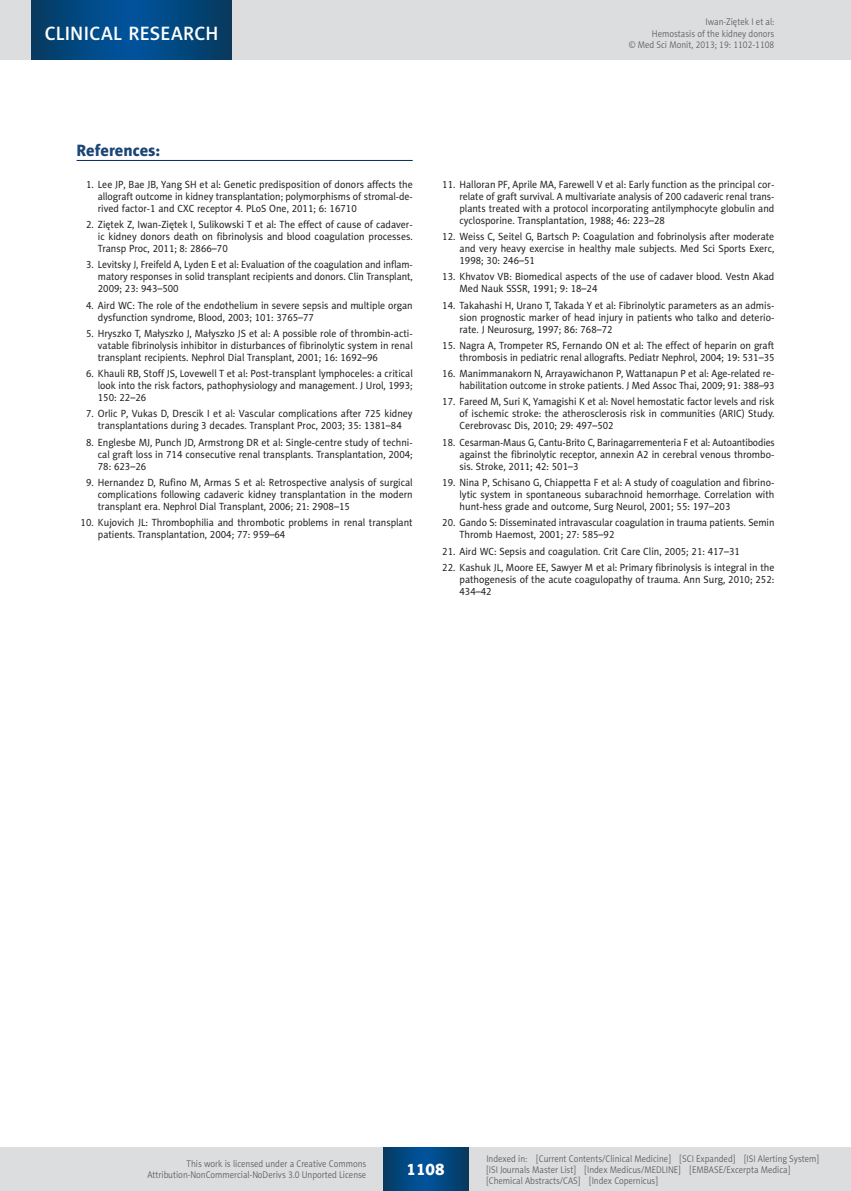
<style>
.page{position:relative;width:851px;height:1191px;background:#fff}
.page>*{position:absolute;margin:0;border:0;box-sizing:border-box;transform-origin:0 0}
.t1{font:19.5px "Naomi Sans EFN Medium";letter-spacing:.015em;color:#fff}
.MSM_Referencje_Tytul{font:16.5px "Naomi Sans EFN Heavy";color:#1a4574}
.t2{font:16.5px "Naomi Sans EFN Heavy";color:#fff}
.MSM_Referencje_punkt{font:10.5px/12px "Naomi Sans EFN";color:#231f20;text-align:justify;scale:.95 1}
.MSM_Referencje_punkt-2{font:10.5px/12px "Naomi Sans EFN";color:#231f20;text-align:right;scale:.94 1}
.MSM_Referencje_punkt-3{font:10.5px/12px "Naomi Sans EFN";color:#231f20;text-align:justify;scale:.92 1}
.MSM_Referencje_punkt-4{font:10.5px/12px "Naomi Sans EFN";color:#231f20;text-align:justify;scale:.93 1}
.t3{font:9.75px/11.2px "Naomi Sans EFN Light";color:#57585a;text-align:right;scale:.9 1}
</style>
<div class="page">
<hr style="left:77px;top:160px;width:335px;height:1px;background:#00295c">
<div style="left:0;top:1148px;width:850px;height:43px;background:#dcdddf"></div>
<svg style="left:383px;top:1148px;width:85px;height:42px;background:#02477e"></svg>
<div style="left:0;top:0;width:850px;height:60px;background:#dcdddf"></div>
<svg style="left:32px;top:0;width:200px;height:60px;background:#02477e"></svg>
<h1 class="t1" style="left:45px;top:22px;width:175px">CLINICAL RESEARCH</h1>
<p class="t3" style="left:628px;top:16px;width:163px">Iwan-Ziętek I et al:<br>Hemostasis of the kidney donors<br>© Med Sci Monit, 2013; 19: 1102-1108</p>
<p class="MSM_Referencje_Tytul" style="left:77px;top:140px;width:85px">References:</p>
<p class="MSM_Referencje_punkt" style="left:98px;top:178px;width:333px;text-indent:-12px">1. Lee JP, Bae JB, Yang SH et al: Genetic predisposition of donors affects the allograft outcome in kidney transplantation; polymorphisms of stromal-de&shy;rived factor-1 and CXC receptor 4. PLoS One, 2011; 6: 16710</p>
<p class="MSM_Referencje_punkt" style="left:98px;top:219px;width:333px;text-indent:-12px">2. Ziętek Z, Iwan-Ziętek I, Sulikowski T et al: The effect of cause of cadaver&shy;ic kidney donors death on fibrinolysis and blood coagulation processes.<br>Transp Proc, 2011; 8: 2866–70</p>
<p class="MSM_Referencje_punkt-4" style="left:98px;top:259px;width:340px;text-indent:-12px">3. Levitsky J, Freifeld A, Lyden E et al: Evaluation of the coagulation and inflam&shy;matory responses in solid transplant recipients and donors. Clin Transplant, 2009; 23: 943–500</p>
<p class="MSM_Referencje_punkt" style="left:98px;top:299px;width:333px;text-indent:-12px">4. Aird WC: The role of the endothelium in severe sepsis and multiple organ dysfunction syndrome, Blood, 2003; 101: 3765–77</p>
<p class="MSM_Referencje_punkt" style="left:98px;top:327px;width:333px;text-indent:-12px">5. Hryszko T, Małyszko J, Małyszko JS et al: A possible role of thrombin-acti&shy;vatable fibrinolysis inhibitor in disturbances of fibrinolytic system in renal transplant recipients. Nephrol Dial Transplant, 2001; 16: 1692–96</p>
<p class="MSM_Referencje_punkt" style="left:98px;top:368px;width:333px;text-indent:-12px">6. Khauli RB, Stoff JS, Lovewell T et al: Post-transplant lymphoceles: a critical look into the risk factors, pathophysiology and management. J Urol, 1993; 150: 22–26</p>
<p class="MSM_Referencje_punkt" style="left:86px;top:408px;width:345px;text-align:center">7. Orlic P, Vukas D, Drescik I et al: Vascular complications after 725 kidney transplantations during 3 decades. Transplant Proc, 2003; 35: 1381–84</p>
<p class="MSM_Referencje_punkt" style="left:98px;top:436px;width:333px;text-indent:-12px">8. Englesbe MJ, Punch JD, Armstrong DR et al: Single-centre study of techni&shy;cal graft loss in 714 consecutive renal transplants. Transplantation, 2004; 78: 623–26</p>
<p class="MSM_Referencje_punkt" style="left:98px;top:476px;width:333px;text-indent:-12px">9. Hernandez D, Rufino M, Armas S et al: Retrospective analysis of surgical complications following cadaveric kidney transplantation in the modern transplant era. Nephrol Dial Transplant, 2006; 21: 2908–15</p>
<p class="MSM_Referencje_punkt" style="left:98px;top:517px;width:333px;text-indent:-17px">10. Kujovich JL: Thrombophilia and thrombotic problems in renal transplant patients. Transplantation, 2004; 77: 959–64</p>
<p class="MSM_Referencje_punkt" style="left:459px;top:178px;width:333px;text-indent:-17px">11. Halloran PF, Aprile MA, Farewell V et al: Early function as the principal cor&shy;relate of graft survival. A multivariate analysis of 200 cadaveric renal trans&shy;plants treated with a protocol incorporating antilymphocyte globulin and cyclosporine. Transplantation, 1988; 46: 223–28</p>
<p class="MSM_Referencje_punkt" style="left:459px;top:231px;width:333px;text-indent:-17px">12. Weiss C, Seitel G, Bartsch P: Coagulation and fobrinolysis after moderate and very heavy exercise in healthy male subjects. Med Sci Sports Exerc, 1998; 30: 246–51</p>
<p class="MSM_Referencje_punkt" style="left:459px;top:271px;width:333px;text-indent:-17px">13. Khvatov VB: Biomedical aspects of the use of cadaver blood. Vestn Akad<br>Med Nauk SSSR, 1991; 9: 18–24</p>
<p class="MSM_Referencje_punkt" style="left:459px;top:299px;width:333px;text-indent:-17px">14. Takahashi H, Urano T, Takada Y et al: Fibrinolytic parameters as an admis&shy;sion prognostic marker of head injury in patients who talko and deterio&shy;rate. J Neurosurg, 1997; 86: 768–72</p>
<p class="MSM_Referencje_punkt" style="left:442px;top:339px;width:351px;text-align:right">15. Nagra A, Trompeter RS, Fernando ON et al: The effect of heparin on graft thrombosis in pediatric renal allografts. Pediatr Nephrol, 2004; 19: 531–35</p>
<p class="MSM_Referencje_punkt-2" style="left:442px;top:368px;width:355px">16. Manimmanakorn N, Arrayawichanon P, Wattanapun P et al: Age-related re&shy;habilitation outcome in stroke patients. J Med Assoc Thai, 2009; 91: 388–93</p>
<p class="MSM_Referencje_punkt" style="left:459px;top:396px;width:333px;text-indent:-17px">17. Fareed M, Suri K, Yamagishi K et al: Novel hemostatic factor levels and risk of ischemic stroke: the atherosclerosis risk in communities (ARIC) Study.<br>Cerebrovasc Dis, 2010; 29: 497–502</p>
<p class="MSM_Referencje_punkt-3" style="left:459px;top:436px;width:344px;text-indent:-17px">18. Cesarman-Maus G, Cantu-Brito C, Barinagarrementeria F et al: Autoantibodies against the fibrinolytic receptor, annexin A2 in cerebral venous thrombo&shy;sis. Stroke, 2011; 42: 501–3</p>
<p class="MSM_Referencje_punkt" style="left:459px;top:476px;width:333px;text-indent:-17px">19. Nina P, Schisano G, Chiappetta F et al: A study of coagulation and fibrino&shy;lytic system in spontaneous subarachnoid hemorrhage. Correlation with hunt-hess grade and outcome, Surg Neurol, 2001; 55: 197–203</p>
<p class="MSM_Referencje_punkt-2" style="left:459px;top:517px;width:336px;text-align:left;text-indent:-17px">20. Gando S: Disseminated intravascular coagulation in trauma patients. Semin<br>Thromb Haemost, 2001; 27: 585–92</p>
<p class="MSM_Referencje_punkt" style="left:442px;top:545px;width:315px">21. Aird WC: Sepsis and coagulation. Crit Care Clin, 2005; 21: 417–31</p>
<p class="MSM_Referencje_punkt" style="left:459px;top:561px;width:333px;text-indent:-17px">22. Kashuk JL, Moore EE, Sawyer M et al: Primary fibrinolysis is integral in the pathogenesis of the acute coagulopathy of trauma. Ann Surg, 2010; 252:<br>434–42</p>
<p class="t3" style="left:147px;top:1158px;width:245px">This work is licensed under a Creative Commons<br>Attribution-NonCommercial-NoDerivs 3.0 Unported License</p>
<h2 class="t2" style="left:406px;top:1159px;width:40px">1108</h2>
<p class="t3" style="left:486px;top:1152px;width:371px;text-align:left">Indexed in: [Current Contents/Clinical Medicine] [SCI Expanded] [ISI Alerting System] [ISI Journals Master List] [Index Medicus/MEDLINE] [EMBASE/Excerpta Medica] [Chemical Abstracts/CAS] [Index Copernicus]</p>
</div>
